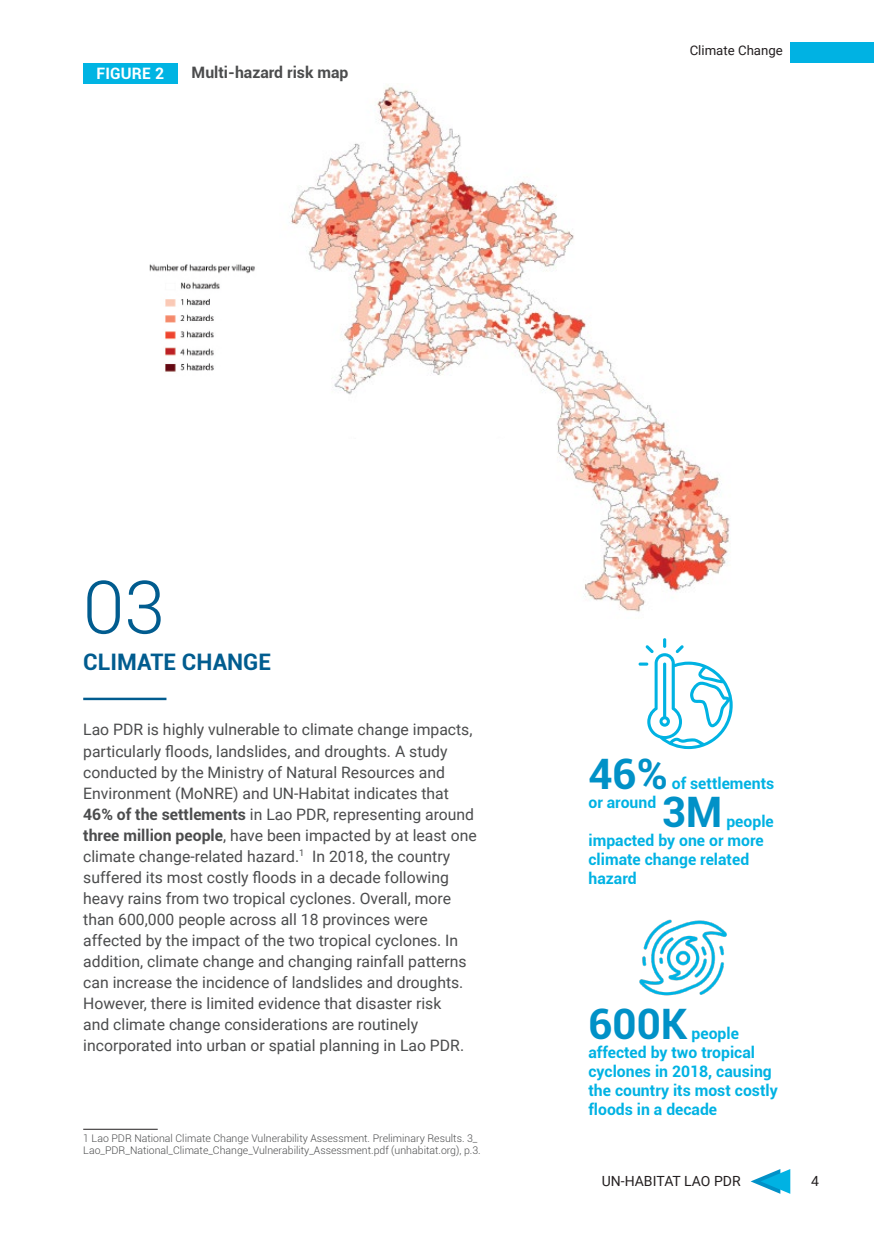
<style>
.page{position:relative;width:874px;height:1241px;background:#fff}
.page>*{position:absolute;margin:0;border:0;box-sizing:border-box;transform-origin:0 0}
.t1{font:300 73.5px "Roboto";color:#015c8f}
.t2{font:700 42px "Roboto";color:#0191c7}
.t3{font:700 22.75px "Roboto";color:#015c8f}
.Bodytext{font:15.75px/21px "Roboto";color:#4b4c4d}
.t4{font:700 15.75px/18.9px "Roboto";color:#00b2e3}
.t5{font:700 15.75px "Roboto";color:#4b4c4d}
.t6{font:700 15.75px "Roboto";letter-spacing:.01em;color:#fff}
.t7{font:14px "Roboto";color:#231f20}
.Heading_2{font:13.12px "Roboto";color:#231f20}
.t8{font:300 10.5px/12.6px "Roboto";color:#4b4c4d}
.s1{font-weight:700}
</style>
<div class="page">
<div style="left:789px;top:42px;width:84px;height:20px;background:#00b2e3"></div>
<svg style="left:750px;top:1169px;width:39px;height:24px"></svg>
<img style="left:289px;top:85px;width:441px;height:527px">
<div style="left:314px;top:439px;width:212px;height:181px;background:#fff"></div>
<img style="left:149px;top:264px;width:106px;height:108px">
<hr style="left:83px;top:1128px;width:75px;height:1px;background:#231f20">
<hr style="left:83px;top:697px;width:83px;height:3px;background:#015c8f">
<svg style="left:638px;top:638px;width:93px;height:111px"></svg>
<img style="left:639px;top:919px;width:88px;height:77px">
<div style="left:83px;top:63px;width:94px;height:21px;background:#00b4e3"></div>
<p class="t6" style="left:97px;top:63px;width:69px">FIGURE 2</p>
<p class="t5" style="left:191px;top:61px;width:158px">Multi-hazard risk map</p>
<p class="Heading_2" style="left:689px;top:42px;width:95px">Climate Change</p>
<p class="t1" style="left:83px;top:556px;width:83px">03</p>
<p class="t3" style="left:83px;top:646px;width:189px">CLIMATE CHANGE</p>
<p class="Bodytext" style="left:83px;top:718px;width:395px">Lao PDR is highly vulnerable to climate change impacts, particularly floods, landslides, and droughts. A study conducted by the Ministry of Natural Resources and Environment (MoNRE) and UN-Habitat indicates that <span class="s1">46% of the settlements</span> in Lao PDR, representing around <span class="s1">three million people</span>, have been impacted by at least one climate change-related hazard.<sup>1</sup> In 2018, the country suffered its most costly floods in a decade following heavy rains from two tropical cyclones. Overall, more than 600,000 people across all 18 provinces were affected by the impact of the two tropical cyclones. In addition, climate change and changing rainfall patterns can increase the incidence of landslides and droughts.<br>However, there is limited evidence that disaster risk<br>and climate change considerations are routinely incorporated into urban or spatial planning in Lao PDR.</p>
<p class="t8" style="left:83px;top:1131px;width:399px">1 Lao PDR National Climate Change Vulnerability Assessment. Preliminary Results. 3_<br>Lao_PDR_National_Climate_Change_Vulnerability_Assessment.pdf (unhabitat.org), p.3.</p>
<p class="t2" style="left:588px;top:744px;width:81px">46%</p>
<p class="t4" style="left:671px;top:773px;width:104px">of settlements</p>
<p class="t4" style="left:588px;top:792px;width:69px">or around</p>
<p class="t2" style="left:661px;top:782px;width:62px">3M</p>
<p class="t4" style="left:588px;top:811px;width:187px;text-indent:138px">people impacted by one or more climate change related hazard</p>
<p class="t2" style="left:588px;top:994px;width:101px">600K</p>
<p class="t4" style="left:588px;top:1023px;width:191px;text-indent:103px">people affected by two tropical cyclones in 2018, causing the country its most costly floods in a decade</p>
<p class="t7" style="left:601px;top:1171px;width:140px">UN-HABITAT LAO PDR</p>
<p class="t7" style="left:810px;top:1171px;width:9px">4</p>
</div>
